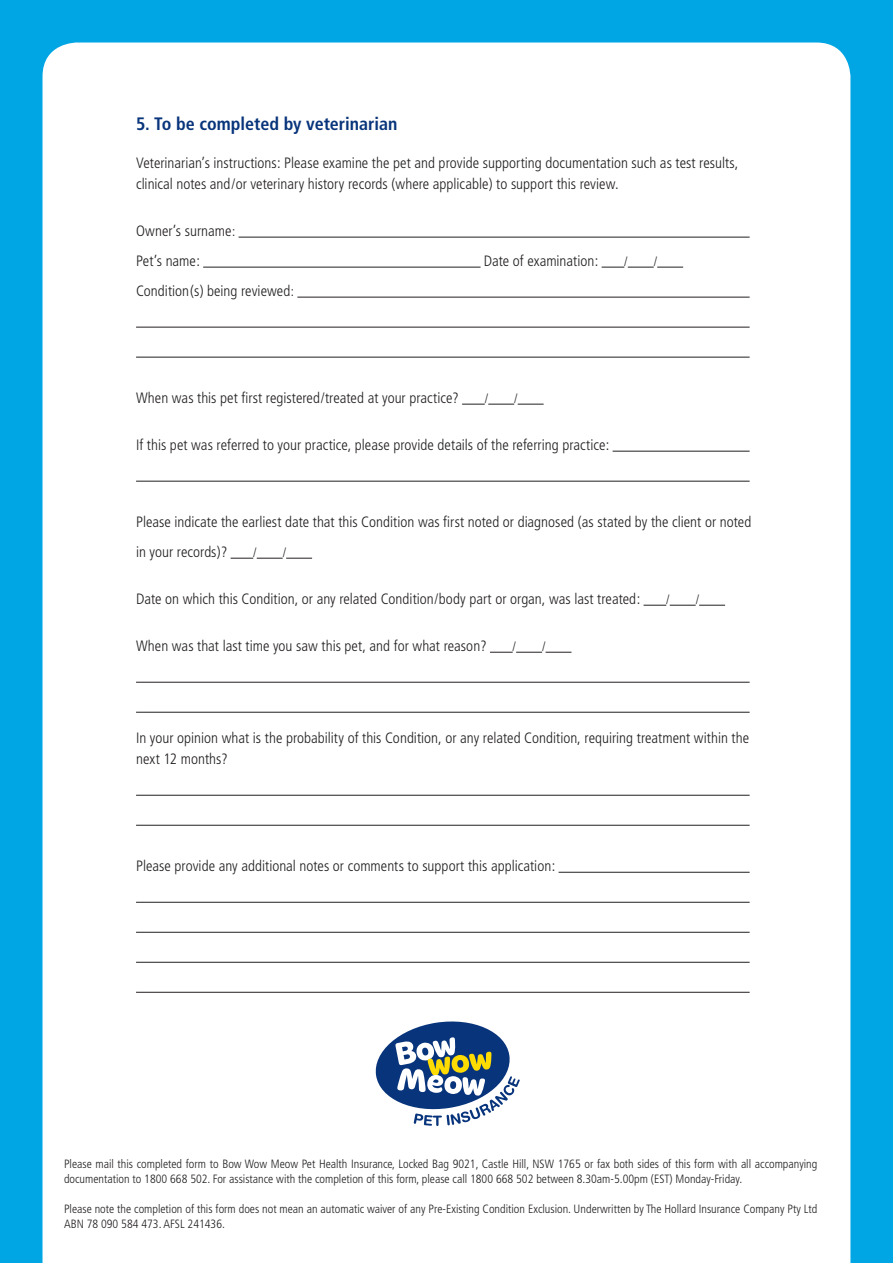
<style>
.page{position:relative;width:893px;height:1263px;background:#00a5e3}
.page>*{position:absolute;margin:0;border:0;box-sizing:border-box;transform-origin:0 0}
.t1{font:700 condensed 18px "Frutiger";color:#08347b}
.t2{font:300 condensed 15px/21px "Frutiger";color:#231f20}
.t3{font:300 condensed 13.5px "Frutiger";color:#231f20}
.t4{font:300 condensed 12px/15px "Frutiger";color:#231f20}
.s1{font-size:13.5px}
</style>
<div class="page">
<div style="left:43px;top:43px;width:807px;height:1220px;background:#fff"></div>
<hr style="left:239px;top:237px;width:511px;height:1px;background:#231f20">
<hr style="left:203px;top:267px;width:278px;height:1px;background:#231f20">
<svg style="left:602px;top:267px;width:81px;height:1px"></svg>
<hr style="left:297px;top:297px;width:453px;height:1px;background:#231f20">
<hr style="left:136px;top:327px;width:614px;height:1px;background:#231f20">
<hr style="left:136px;top:357px;width:614px;height:1px;background:#231f20">
<svg style="left:462px;top:404px;width:82px;height:1px"></svg>
<hr style="left:613px;top:451px;width:137px;height:1px;background:#231f20">
<hr style="left:136px;top:481px;width:614px;height:1px;background:#231f20">
<svg style="left:231px;top:558px;width:81px;height:1px"></svg>
<svg style="left:644px;top:605px;width:81px;height:1px"></svg>
<svg style="left:490px;top:652px;width:81px;height:1px"></svg>
<hr style="left:136px;top:682px;width:614px;height:1px;background:#231f20">
<hr style="left:136px;top:712px;width:614px;height:1px;background:#231f20">
<hr style="left:136px;top:795px;width:614px;height:1px;background:#231f20">
<hr style="left:136px;top:825px;width:614px;height:1px;background:#231f20">
<hr style="left:559px;top:872px;width:191px;height:1px;background:#231f20">
<hr style="left:136px;top:902px;width:614px;height:1px;background:#231f20">
<hr style="left:136px;top:932px;width:614px;height:1px;background:#231f20">
<hr style="left:136px;top:962px;width:614px;height:1px;background:#231f20">
<hr style="left:136px;top:992px;width:614px;height:1px;background:#231f20">
<svg style="left:373px;top:1021px;width:147px;height:105px;background:#8da0b5"></svg>
<p class="t1" style="left:136px;top:113px;width:263px">5. To be completed by veterinarian</p>
<p class="t2" style="left:136px;top:152px;width:604px">Veterinarian’s instructions: Please examine the pet and provide supporting documentation such as test results, clinical notes and/or veterinary history records (where applicable) to support this review.</p>
<p class="t2" style="left:136px;top:216px;width:101px;line-height:30px">Owner’s surname<span class="s1">:<br></span>Pet’s name:</p>
<p class="t2" style="left:484px;top:250px;width:116px">Date of examination:</p>
<p class="t3" style="left:624px;top:253px;width:5px">/</p>
<p class="t3" style="left:654px;top:253px;width:5px">/</p>
<p class="t2" style="left:136px;top:280px;width:160px">Condition(s) being reviewed<span class="s1">:</span></p>
<p class="t2" style="left:136px;top:387px;width:324px">When was this pet first registered/treated at your practice?</p>
<p class="t3" style="left:485px;top:390px;width:5px">/</p>
<p class="t3" style="left:514px;top:390px;width:5px">/</p>
<p class="t2" style="left:136px;top:434px;width:475px">If this pet was referred to your practice, please provide details of the referring practice:</p>
<p class="t2" style="left:136px;top:507px;width:617px;line-height:30px">Please indicate the earliest date that this Condition was first noted or diagnosed (as stated by the client or noted in your records)?</p>
<p class="t3" style="left:253px;top:544px;width:5px">/</p>
<p class="t3" style="left:283px;top:544px;width:5px">/</p>
<p class="t2" style="left:136px;top:588px;width:506px">Date on which this Condition, or any related Condition/body part or organ, was last treated:</p>
<p class="t3" style="left:666px;top:591px;width:5px">/</p>
<p class="t3" style="left:696px;top:591px;width:5px">/</p>
<p class="t2" style="left:136px;top:635px;width:352px">When was that last time you saw this pet, and for what reason?</p>
<p class="t3" style="left:513px;top:638px;width:5px">/</p>
<p class="t3" style="left:542px;top:638px;width:5px">/</p>
<p class="t2" style="left:136px;top:727px;width:615px">In your opinion what is the probability of this Condition, or any related Condition, requiring treatment within the next 12 months?</p>
<p class="t2" style="left:136px;top:855px;width:421px">Please provide any additional notes or comments to support this application:</p>
<p class="t4" style="left:64px;top:1156px;width:755px">Please mail this completed form to Bow Wow Meow Pet Health Insurance, Locked Bag 9021, Castle Hill, NSW 1765 or fax both sides of this form with all accompanying documentation to 1800 668 502. For assistance with the completion of this form, please call 1800 668 502 between 8.30am-5.00pm (EST) Monday-Friday.</p>
<p class="t4" style="left:64px;top:1201px;width:755px">Please note the completion of this form does not mean an automatic waiver of any Pre-Existing Condition Exclusion. Underwritten by The Hollard Insurance Company Pty Ltd<br>ABN 78 090 584 473. AFSL 241436.</p>
</div>
